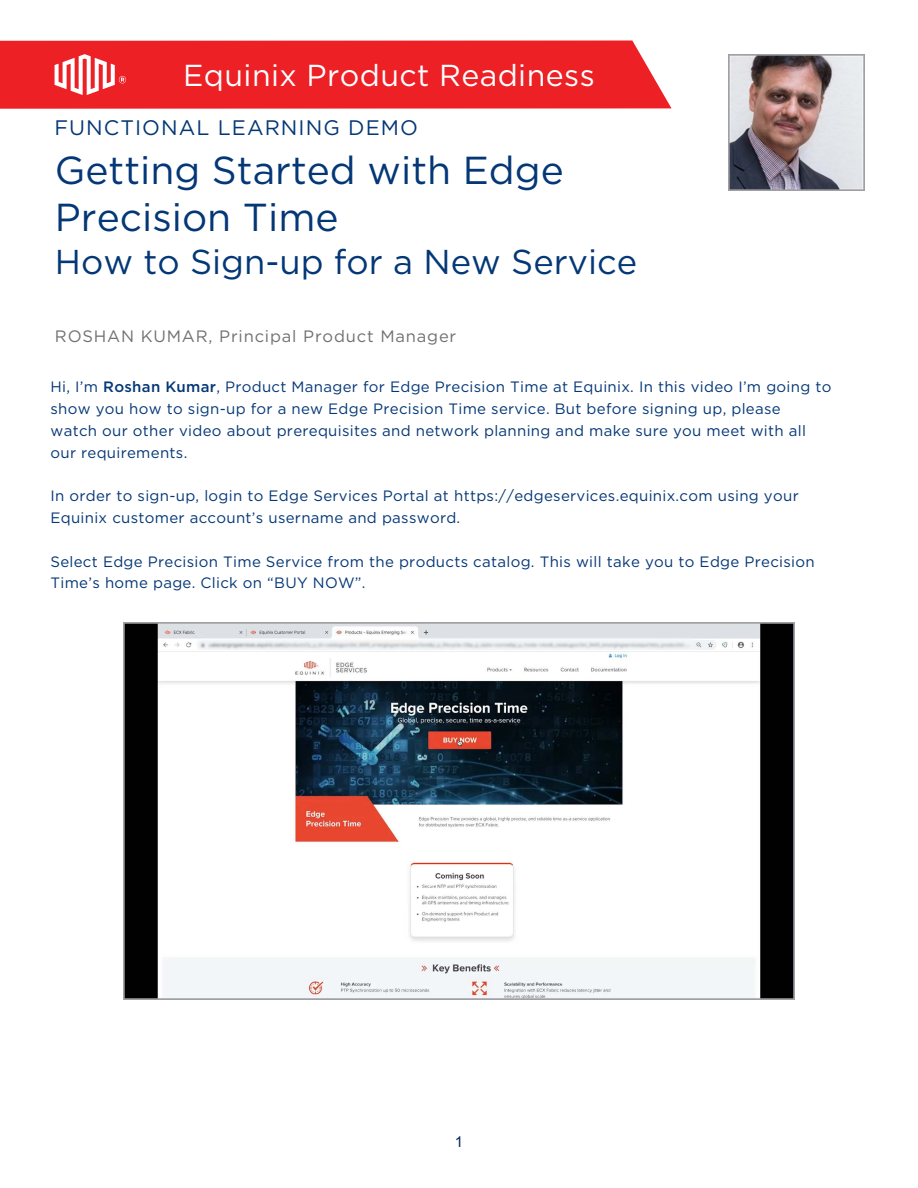
<style>
.page{position:relative;width:918px;height:1188px;background:#fff}
.page>*{position:absolute;margin:0;border:0;box-sizing:border-box;transform-origin:0 0}
.t1{font:39px/47px "Gotham";color:#043776}
.t2{font:34.5px "Gotham";color:#043776}
.t3{font:30.3px "Gotham";letter-spacing:.015em;color:#fff}
.t4{font:24.3px "Gotham";letter-spacing:.2em;color:#043776}
.t5{font:21px "Gotham";letter-spacing:.05em;color:#043776}
.t6{font:16.5px "Gotham";letter-spacing:.05em;color:#707073}
.t7{font:15px/21.8px "Gotham";letter-spacing:.02em;color:#043776}
.t8{font:15px "Arial";color:#082661}
.s1{font-weight:500}
</style>
<div class="page">
<div style="left:0;top:40px;width:672px;height:69px;background:#ed2026"></div>
<svg style="left:55px;top:54px;width:71px;height:41px"></svg>
<img style="left:729px;top:55px;width:135px;height:135px">
<img style="left:123px;top:622px;width:672px;height:378px">
<h3 class="t3" style="left:183px;top:55px;width:413px">Equinix Product Readiness</h3>
<h3 class="t5" style="left:54px;top:114px;width:365px">FUNCTIONAL LEARNING DEMO</h3>
<h1 class="t1" style="left:55px;top:146px;width:510px">Getting Started with Edge<br>Precision Time</h1>
<h2 class="t2" style="left:55px;top:239px;width:584px">How to Sign-up for a New Service</h2>
<p class="t4" style="left:55px;top:139px;width:244px">SPOTLIGHT ON</p>
<p class="t6" style="left:55px;top:325px;width:403px">ROSHAN KUMAR, Principal Product Manager</p>
<p class="t7" style="left:50px;top:376px;width:783px">Hi, I’m <span class="s1">Roshan Kumar</span>, Product Manager for Edge Precision Time at Equinix. In this video I’m going to show you how to sign-up for a new Edge Precision Time service. But before signing up, please<br>watch our other video about prerequisites and network planning and make sure you meet with all our requirements.</p>
<p class="t7" style="left:50px;top:485px;width:750px">In order to sign-up, login to Edge Services Portal at https://edgeservices.equinix.com using your<br>Equinix customer account’s username and password.</p>
<p class="t7" style="left:50px;top:550px;width:766px">Select Edge Precision Time Service from the products catalog. This will take you to Edge Precision<br>Time’s home page. Click on “BUY NOW”.</p>
<p class="t8" style="left:455px;top:1132px;width:10px">1</p>
</div>
